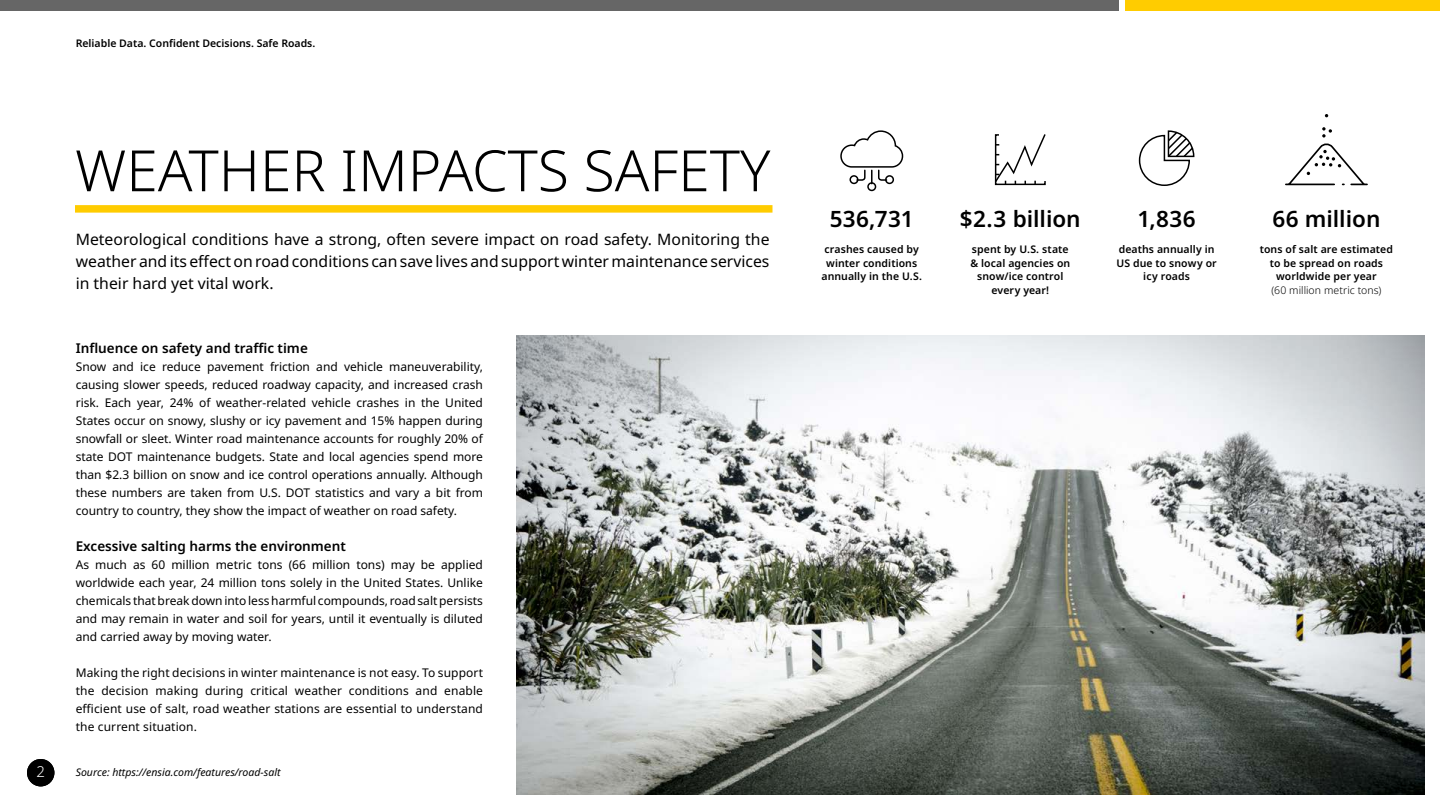
<style>
.page{position:relative;width:1440px;height:810px;background:#fff}
.page>*{position:absolute;margin:0;border:0;box-sizing:border-box;transform-origin:0 0}
.t1{font:300 57px "Noto Sans";color:#000}
.t2{font:600 22.5px "Noto Sans";color:#000}
.t3{font:15.75px/21.8px "Noto Sans";color:#000;text-align:justify}
.t4{font:300 15px "Noto Sans";color:#fff}
.t5{font:600 13.5px "Noto Sans";color:#000}
.t6{font:12px/18px "Noto Sans";color:#000;text-align:justify}
.t7{font:600 10.5px/13.5px "Noto Sans";letter-spacing:.005em;color:#000;text-align:center}
.t8{font:italic 10.5px "Noto Sans";color:#000}
.t9{font:300 10.5px "Noto Sans";letter-spacing:.005em;color:#000}
</style>
<div class="page">
<div style="left:0;top:0;width:1118px;height:10px;background:#666"></div>
<div style="left:1126px;top:0;width:314px;height:10px;background:#fc0"></div>
<div style="left:75px;top:205px;width:697px;height:8px;background:#fc0"></div>
<svg style="left:1138px;top:130px;width:57px;height:56px"></svg>
<div style="left:867px;top:182px;width:9px;height:9px;border:2px solid #000;border-radius:50%"></div>
<svg style="left:840px;top:130px;width:64px;height:54px"></svg>
<svg style="left:994px;top:134px;width:52px;height:52px"></svg>
<svg style="left:516px;top:335px;width:909px;height:460px"></svg>
<svg style="left:1285px;top:127px;width:83px;height:59px"></svg>
<div style="left:27px;top:759px;width:27px;height:27px;background:#000;border-radius:50%"></div>
<p class="t7" style="left:76px;top:37px;width:241px">Reliable Data. Confident Decisions. Safe Roads.</p>
<p class="t4" style="left:36px;top:761px;width:10px">2</p>
<h1 class="t1" style="left:75px;top:131px;width:697px">WEATHER IMPACTS SAFETY</h1>
<h3 class="t3" style="left:76px;top:229px;width:695px">Meteorological conditions have a strong, often severe impact on road safety. Monitoring the weather and its effect on road conditions can save lives and support winter maintenance services in their hard yet vital work.</h3>
<p class="t5" style="left:76px;top:339px;width:234px">Influence on safety and traffic time</p>
<p class="t6" style="left:76px;top:358px;width:409px">Snow and ice reduce pavement friction and vehicle maneuverability, causing slower speeds, reduced roadway capacity, and increased crash risk. Each year, 24% of weather-related vehicle crashes in the United States occur on snowy, slushy or icy pavement and 15% happen during snowfall or sleet. Winter road maintenance accounts for roughly 20% of state DOT maintenance budgets. State and local agencies spend more than $2.3 billion on snow and ice control operations annually. Although these numbers are taken from U.S. DOT statistics and vary a bit from country to country, they show the impact of weather on road safety.</p>
<p class="t5" style="left:76px;top:537px;width:272px">Excessive salting harms the environment</p>
<p class="t6" style="left:76px;top:556px;width:409px">As much as 60 million metric tons (66 million tons) may be applied worldwide each year, 24 million tons solely in the United States. Unlike chemicals that break down into less harmful compounds, road salt persists and may remain in water and soil for years, until it eventually is diluted and carried away by moving water.</p>
<p class="t6" style="left:76px;top:664px;width:409px">Making the right decisions in winter maintenance is not easy. To support the decision making during critical weather conditions and enable efficient use of salt, road weather stations are essential to understand the current situation.</p>
<p class="t8" style="left:76px;top:765px;width:206px">Source: https://ensia.com/features/road-salt</p>
<h2 class="t2" style="left:830px;top:203px;width:86px">536,731</h2>
<h2 class="t2" style="left:960px;top:203px;width:122px">$2.3 billion</h2>
<p class="t7" style="left:970px;top:243px;width:101px">spent by U.S. state &amp; local agencies on snow/ice control every year!</p>
<p class="t7" style="left:822px;top:243px;width:102px">crashes caused by winter conditions annually in the U.S.</p>
<h2 class="t2" style="left:1138px;top:203px;width:60px">1,836</h2>
<p class="t7" style="left:1116px;top:243px;width:102px">deaths annually in<br>US due to snowy or icy roads</p>
<h2 class="t2" style="left:1272px;top:203px;width:110px">66 million</h2>
<p class="t7" style="left:1260px;top:243px;width:135px">tons of salt are estimated to be spread on roads worldwide per year</p>
<p class="t9" style="left:1271px;top:283px;width:111px">(60 million metric tons)</p>
</div>
